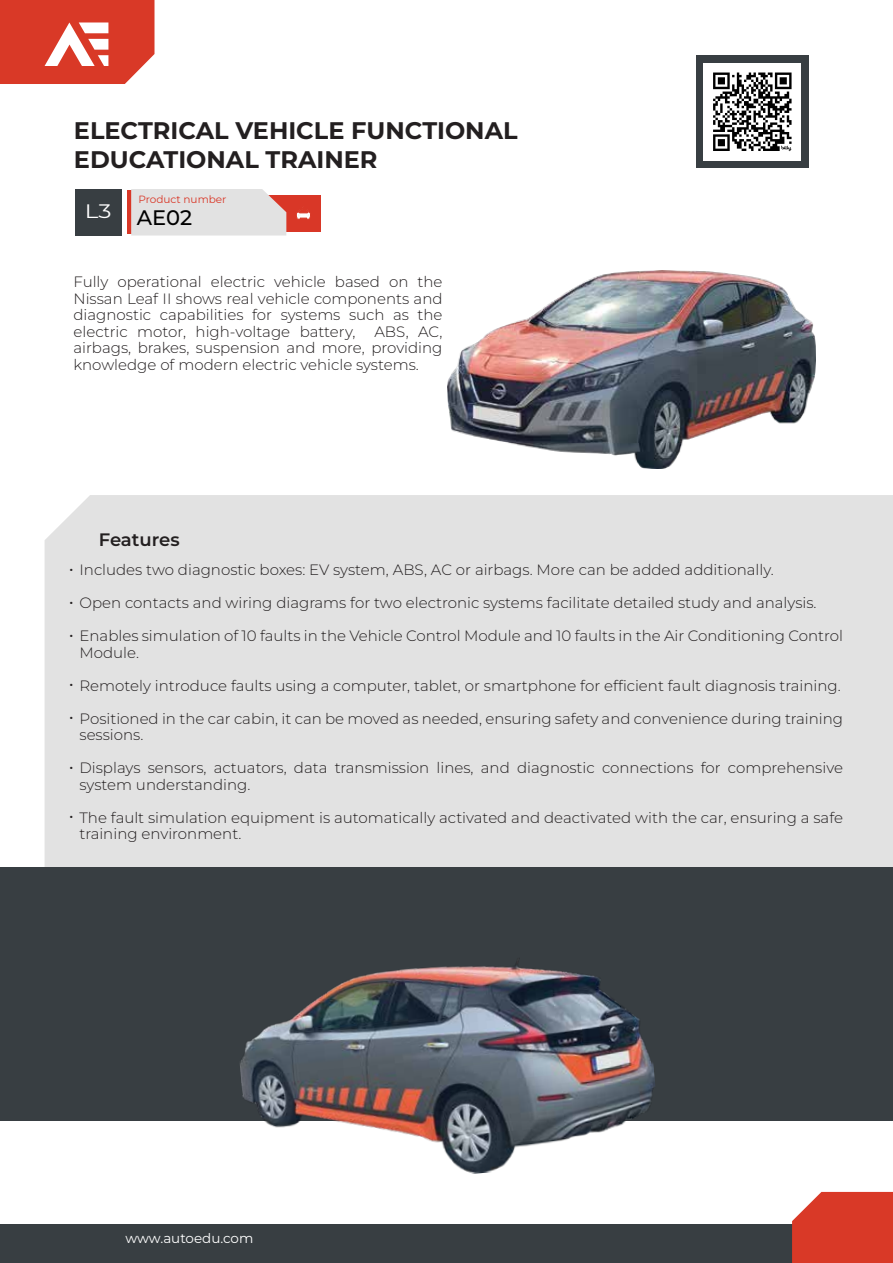
<style>
.page{position:relative;width:893px;height:1263px;background:#fff}
.page>*{position:absolute;margin:0;border:0;box-sizing:border-box;transform-origin:0 0}
.t1{font:700 24px/28.8px "Montserrat";color:#231f20}
.t2{font:500 21px "Montserrat";color:#000}
.t3{font:600 18px "Montserrat";color:#231f20}
.t4{font:300 15px/16.5px "Montserrat";color:#231f20}
.t5{font:15px "Montserrat";color:#231f20}
.t6{font:13.5px "Montserrat";color:#fff}
.t7{font:10.5px "Montserrat";color:#d93727}
</style>
<div class="page">
<svg style="left:0;top:0;width:154px;height:84px;background:#de5444"></svg>
<div style="left:0;top:1224px;width:893px;height:39px;background:#383e42"></div>
<div style="left:792px;top:1192px;width:101px;height:71px;background:#d93927"></div>
<div style="left:45px;top:495px;width:848px;height:372px;background:#e2e2e2"></div>
<div style="left:0;top:867px;width:893px;height:254px;background:#383e42"></div>
<div style="left:185px;top:195px;width:136px;height:36px;background:#d93727"></div>
<div style="left:75px;top:189px;width:47px;height:47px;background:#383e42"></div>
<div style="left:128px;top:190px;width:66px;height:44px;background:#d93727"></div>
<div style="left:131px;top:189px;width:155px;height:47px;background:#e2e2e2"></div>
<svg style="left:296px;top:211px;width:14px;height:8px"></svg>
<div style="left:696px;top:56px;width:112px;height:112px;background:#383e42"></div>
<div style="left:704px;top:63px;width:97px;height:97px;background:#fff"></div>
<svg style="left:713px;top:73px;width:78px;height:78px"></svg>
<img style="left:447px;top:270px;width:368px;height:198px">
<img style="left:240px;top:958px;width:415px;height:216px">
<h1 class="t1" style="left:74px;top:115px;width:445px">ELECTRICAL VEHICLE FUNCTIONAL<br>EDUCATIONAL TRAINER</h1>
<p class="t7" style="left:138px;top:192px;width:90px">Product number</p>
<h2 class="t2" style="left:85px;top:203px;width:109px"><sup>L3</sup> AE02</h2>
<p class="t4" style="left:74px;top:273px;width:371px;text-align:justify">Fully operational electric vehicle based on the Nissan Leaf II shows real vehicle components and diagnostic capabilities for systems such as the electric motor, high-voltage battery,</p>
<p class="t4" style="left:74px;top:323px;width:370px;text-align:justify;text-indent:301px">ABS, AC, airbags, brakes, suspension and more, providing knowledge of modern electric vehicle systems.</p>
<p class="t3" style="left:99px;top:527px;width:82px">Features</p>
<p class="t4" style="left:80px;top:561px;width:696px">Includes two diagnostic boxes: EV system, ABS, AC or airbags. More can be added additionally.</p>
<p class="t4" style="left:80px;top:594px;width:739px">Open contacts and wiring diagrams for two electronic systems facilitate detailed study and analysis.</p>
<p class="t4" style="left:80px;top:627px;width:765px">Enables simulation of 10 faults in the Vehicle Control Module and 10 faults in the Air Conditioning Control<br>Module.</p>
<p class="t4" style="left:80px;top:677px;width:763px">Remotely introduce faults using a computer, tablet, or smartphone for efficient fault diagnosis training.</p>
<p class="t4" style="left:80px;top:710px;width:765px">Positioned in the car cabin, it can be moved as needed, ensuring safety and convenience during training sessions.</p>
<p class="t4" style="left:80px;top:759px;width:765px">Displays sensors, actuators, data transmission lines, and diagnostic connections for comprehensive system understanding.</p>
<p class="t4" style="left:80px;top:809px;width:765px">The fault simulation equipment is automatically activated and deactivated with the car, ensuring a safe training environment.</p>
<p class="t5" style="left:69px;top:558px;width:6px">•</p>
<p class="t5" style="left:69px;top:591px;width:6px">•</p>
<p class="t5" style="left:69px;top:624px;width:6px">•</p>
<p class="t5" style="left:69px;top:673px;width:6px">•</p>
<p class="t5" style="left:69px;top:706px;width:6px">•</p>
<p class="t5" style="left:69px;top:756px;width:6px">•</p>
<p class="t5" style="left:69px;top:805px;width:6px">•</p>
<p class="t6" style="left:125px;top:1229px;width:130px">www.autoedu.com</p>
</div>
